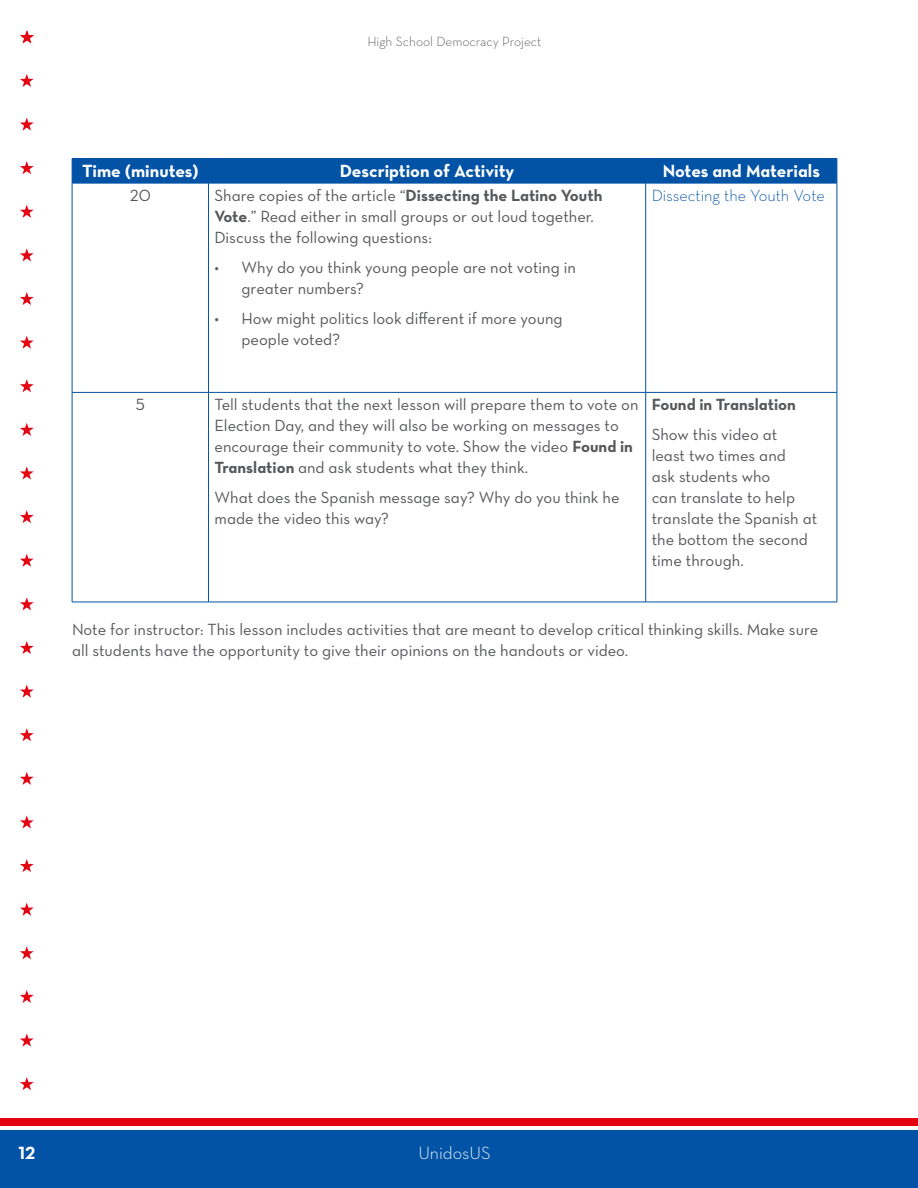
<style>
.page{position:relative;width:918px;height:1188px;background:#fff}
.page>*{position:absolute;margin:0;border:0;box-sizing:border-box;transform-origin:0 0}
.Sub_Head{font:18px "Neutra Text Bold Alt";color:#fff}
.t1{font:300 18px "Neutra Text";color:#fff}
.Body{font:16.5px/21px "Neutra Text Book Alt";color:#57585a}
.Body-2{font:300 16.5px "Neutra Text";color:#0253a5}
.Body-3{font:16.5px "Neutra Text Bold Alt";color:#57585a}
.t2{font:300 13.5px "Neutra Text";color:#57585a}
.s1{font-family:"Neutra Text Bold Alt"}
</style>
<div class="page">
<div style="left:0;top:1118px;width:918px;height:8px;background:#e30512"></div>
<div style="left:0;top:1130px;width:918px;height:58px;background:#0253a5"></div>
<svg style="left:20px;top:1077px;width:14px;height:13px"></svg>
<svg style="left:20px;top:1034px;width:14px;height:13px"></svg>
<svg style="left:20px;top:990px;width:14px;height:13px"></svg>
<svg style="left:20px;top:946px;width:14px;height:13px"></svg>
<svg style="left:20px;top:903px;width:14px;height:13px"></svg>
<svg style="left:20px;top:859px;width:14px;height:13px"></svg>
<svg style="left:20px;top:815px;width:14px;height:14px"></svg>
<svg style="left:20px;top:772px;width:14px;height:13px"></svg>
<svg style="left:20px;top:728px;width:14px;height:13px"></svg>
<svg style="left:20px;top:685px;width:14px;height:13px"></svg>
<svg style="left:20px;top:641px;width:14px;height:13px"></svg>
<svg style="left:20px;top:597px;width:14px;height:13px"></svg>
<svg style="left:20px;top:554px;width:14px;height:13px"></svg>
<svg style="left:20px;top:510px;width:14px;height:13px"></svg>
<svg style="left:20px;top:466px;width:14px;height:14px"></svg>
<svg style="left:20px;top:423px;width:14px;height:13px"></svg>
<svg style="left:20px;top:379px;width:14px;height:13px"></svg>
<svg style="left:20px;top:336px;width:14px;height:13px"></svg>
<svg style="left:20px;top:292px;width:14px;height:13px"></svg>
<svg style="left:20px;top:248px;width:14px;height:14px"></svg>
<svg style="left:20px;top:205px;width:14px;height:13px"></svg>
<svg style="left:20px;top:161px;width:14px;height:13px"></svg>
<svg style="left:20px;top:118px;width:14px;height:13px"></svg>
<svg style="left:20px;top:74px;width:14px;height:13px"></svg>
<svg style="left:20px;top:30px;width:14px;height:13px"></svg>
<div style="left:72px;top:158px;width:766px;height:25px;background:#0253a5"></div>
<hr style="left:72px;top:183px;width:137px;height:1px;background:#0253a5">
<hr style="left:72px;top:183px;width:1px;height:209px;background:#0253a5">
<hr style="left:209px;top:183px;width:437px;height:1px;background:#0253a5">
<hr style="left:208px;top:183px;width:1px;height:209px;background:#0253a5">
<hr style="left:646px;top:183px;width:191px;height:1px;background:#0253a5">
<hr style="left:645px;top:183px;width:1px;height:209px;background:#0253a5">
<hr style="left:837px;top:183px;width:1px;height:209px;background:#0253a5">
<hr style="left:72px;top:392px;width:137px;height:1px;background:#0253a5">
<hr style="left:72px;top:392px;width:1px;height:210px;background:#0253a5">
<hr style="left:209px;top:392px;width:437px;height:1px;background:#0253a5">
<hr style="left:208px;top:392px;width:1px;height:210px;background:#0253a5">
<hr style="left:646px;top:392px;width:191px;height:1px;background:#0253a5">
<hr style="left:645px;top:392px;width:1px;height:210px;background:#0253a5">
<hr style="left:837px;top:392px;width:1px;height:210px;background:#0253a5">
<hr style="left:72px;top:602px;width:137px;height:1px;background:#0253a5">
<hr style="left:209px;top:602px;width:437px;height:1px;background:#0253a5">
<hr style="left:646px;top:602px;width:191px;height:1px;background:#0253a5">
<p class="t2" style="left:367px;top:33px;width:176px">High School Democracy Project</p>
<p class="Sub_Head" style="left:82px;top:160px;width:118px">Time (minutes)</p>
<p class="Sub_Head" style="left:340px;top:160px;width:176px">Description of Activity</p>
<p class="Sub_Head" style="left:663px;top:160px;width:159px">Notes and Materials</p>
<p class="Body" style="left:130px;top:184px;width:22px">20</p>
<p class="Body" style="left:215px;top:184px;width:389px">Share copies of the article “<span class="s1">Dissecting the Latino Youth<br>Vote</span>.” Read either in small groups or out loud together.<br>Discuss the following questions:</p>
<p class="Body" style="left:242px;top:256px;width:336px;text-indent:-27px">• Why do you think young people are not voting in greater numbers?</p>
<p class="Body" style="left:242px;top:307px;width:323px;text-indent:-27px">• How might politics look different if more young people voted?</p>
<p class="Body-2" style="left:652px;top:185px;width:175px">Dissecting the Youth Vote</p>
<p class="Body" style="left:136px;top:394px;width:11px">5</p>
<p class="Body" style="left:215px;top:394px;width:426px">Tell students that the next lesson will prepare them to vote on Election Day, and they will also be working on messages to encourage their community to vote. Show the video <span class="s1">Found in Translation</span> and ask students what they think.</p>
<p class="Body" style="left:215px;top:487px;width:407px">What does the Spanish message say? Why do you think he made the video this way?</p>
<p class="Body-3" style="left:652px;top:394px;width:146px">Found in Translation</p>
<p class="Body" style="left:652px;top:424px;width:167px">Show this video at<br>least two times and<br>ask students who<br>can translate to help translate the Spanish at the bottom the second time through.</p>
<p class="Body" style="left:72px;top:619px;width:748px">Note for instructor: This lesson includes activities that are meant to develop critical thinking skills. Make sure all students have the opportunity to give their opinions on the handouts or video.</p>
<p class="Sub_Head" style="left:19px;top:1142px;width:18px">12</p>
<p class="t1" style="left:418px;top:1142px;width:74px">UnidosUS</p>
</div>
